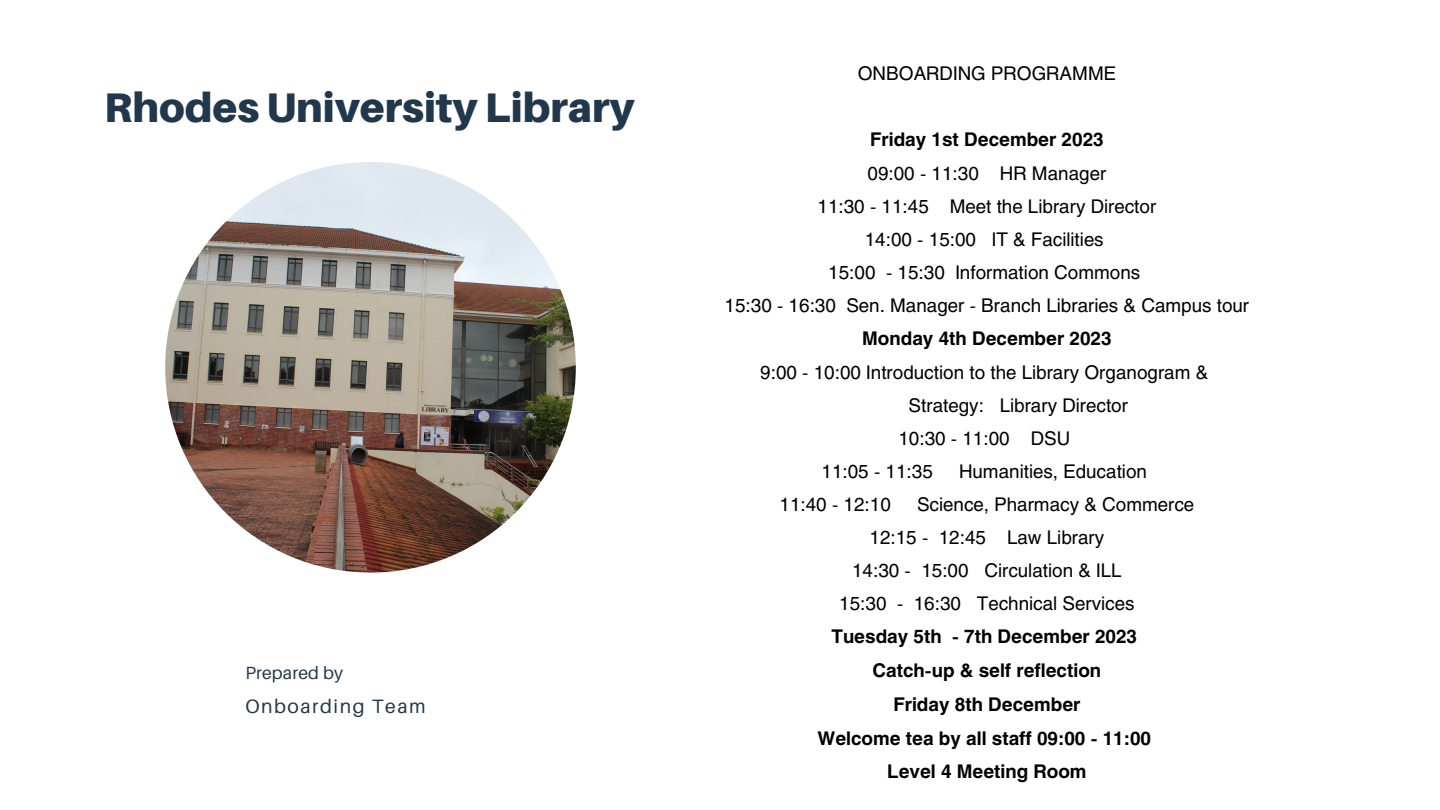
<style>
.page{position:relative;width:1440px;height:810px;background:#fff}
.page>*{position:absolute;margin:0;border:0;box-sizing:border-box;transform-origin:0 0}
.t1{font:900 41.4px "Aileron";color:#21384c}
.t2{font:19.3px "Aileron";letter-spacing:.08em;color:#21384c}
.t3{font:18.7px "Helios";color:#000}
.t4{font:700 18.7px "Helios";color:#000}
.t5{font:17.6px "Aileron";letter-spacing:.01em;color:#21384c}
</style>
<div class="page">
<img style="left:165px;top:162px;width:411px;height:411px;border-radius:50%">
<p class="t1" style="left:104px;top:82px;width:532px">Rhodes University Library</p>
<p class="t5" style="left:245px;top:662px;width:99px">Prepared by</p>
<p class="t2" style="left:245px;top:694px;width:182px">Onboarding Team</p>
<p class="t3" style="left:858px;top:62px;width:260px">ONBOARDING PROGRAMME</p>
<p class="t4" style="left:870px;top:128px;width:235px">Friday 1st December 2023</p>
<p class="t3" style="left:868px;top:161px;width:240px">09:00 - 11:30 HR Manager</p>
<p class="t3" style="left:818px;top:194px;width:340px">11:30 - 11:45 Meet the Library Director</p>
<p class="t3" style="left:865px;top:227px;width:240px">14:00 - 15:00 IT &amp; Facilities</p>
<p class="t3" style="left:828px;top:260px;width:313px">15:00 - 15:30 Information Commons</p>
<p class="t3" style="left:725px;top:293px;width:526px">15:30 - 16:30 Sen. Manager - Branch Libraries &amp; Campus tour</p>
<p class="t4" style="left:862px;top:326px;width:251px">Monday 4th December 2023</p>
<p class="t3" style="left:760px;top:360px;width:450px">9:00 - 10:00 Introduction to the Library Organogram &amp;</p>
<p class="t3" style="left:909px;top:394px;width:221px">Strategy: Library Director</p>
<p class="t3" style="left:898px;top:427px;width:173px">10:30 - 11:00 DSU</p>
<p class="t3" style="left:822px;top:460px;width:113px">11:05 - 11:35</p>
<p class="t3" style="left:959px;top:460px;width:189px">Humanities, Education</p>
<p class="t3" style="left:780px;top:493px;width:113px">11:40 - 12:10</p>
<p class="t3" style="left:917px;top:493px;width:279px">Science, Pharmacy &amp; Commerce</p>
<p class="t3" style="left:869px;top:526px;width:236px">12:15 - 12:45 Law Library</p>
<p class="t3" style="left:852px;top:559px;width:271px">14:30 - 15:00 Circulation &amp; ILL</p>
<p class="t3" style="left:839px;top:592px;width:297px">15:30 - 16:30 Technical Services</p>
<p class="t4" style="left:831px;top:625px;width:307px">Tuesday 5th - 7th December 2023</p>
<p class="t4" style="left:873px;top:659px;width:230px">Catch-up &amp; self reflection</p>
<p class="t4" style="left:893px;top:692px;width:189px">Friday 8th December</p>
<p class="t4" style="left:818px;top:726px;width:335px">Welcome tea by all staff 09:00 - 11:00</p>
<p class="t4" style="left:887px;top:760px;width:201px">Level 4 Meeting Room</p>
</div>
